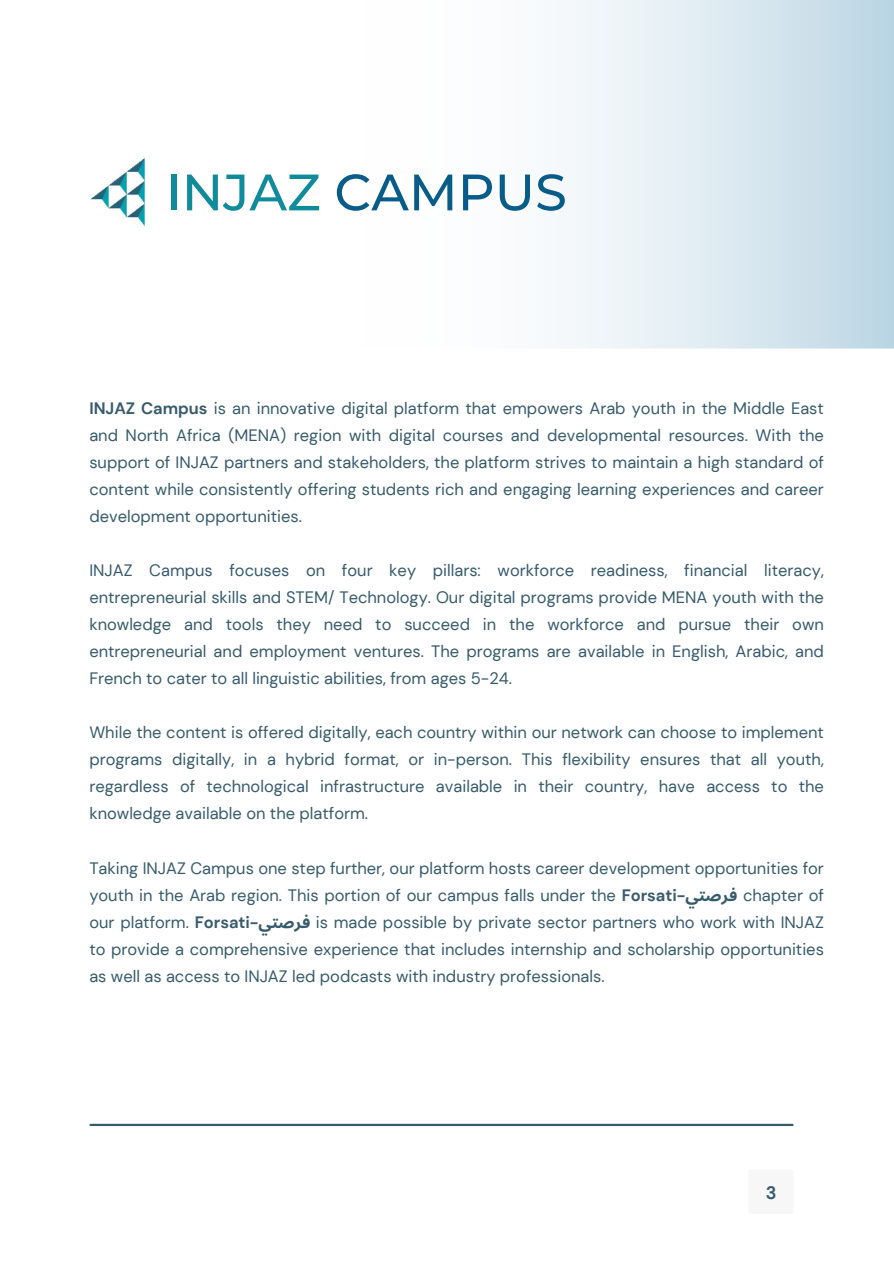
<style>
.page{position:relative;width:894px;height:1264px;background:#fff}
.page>*{position:absolute;margin:0;border:0;box-sizing:border-box;transform-origin:0 0}
.t1{font:500 51.15px "Montserrat";color:#075c89}
.t2{font:700 18px "DM Sans";color:#365b6d}
.t3{font:16.5px/27px "DM Sans";color:#365b6d;text-align:justify}
.s1{color:#0f8b9c}
.s2{font-weight:700}
.s3{font-family:"Noto Sans Arabic";font-weight:700}
</style>
<div class="page">
<svg style="left:562px;top:0;width:331px;height:348px"></svg>
<img style="left:90px;top:158px;width:55px;height:69px">
<div style="left:748px;top:1169px;width:45px;height:45px;background:#f7f7f7;border-radius:2px"></div>
<hr style="left:90px;top:1123px;width:702px;height:2px;background:#365b6d">
<h1 class="t1" style="left:166px;top:161px;width:402px"><span class="s1">INJAZ</span> CAMPUS</h1>
<p class="t3" style="left:89px;top:395px;width:735px"><span class="s2">INJAZ Campus</span> is an innovative digital platform that empowers Arab youth in the Middle East and North Africa (MENA) region with digital courses and developmental resources. With the support of INJAZ partners and stakeholders, the platform strives to maintain a high standard of content while consistently offering students rich and engaging learning experiences and career development opportunities.</p>
<p class="t3" style="left:89px;top:557px;width:735px">INJAZ Campus focuses on four key pillars: workforce readiness, financial literacy, entrepreneurial skills and STEM/ Technology. Our digital programs provide MENA youth with the knowledge and tools they need to succeed in the workforce and pursue their own entrepreneurial and employment ventures. The programs are available in English, Arabic, and French to cater to all linguistic abilities, from ages 5-24.</p>
<p class="t3" style="left:89px;top:719px;width:735px">While the content is offered digitally, each country within our network can choose to implement programs digitally, in a hybrid format, or in-person. This flexibility ensures that all youth, regardless of technological infrastructure available in their country, have access to the knowledge available on the platform.</p>
<p class="t3" style="left:89px;top:854px;width:735px">Taking INJAZ Campus one step further, our platform hosts career development opportunities for youth in the Arab region. This portion of our campus falls under the <span class="s2">Forsati-</span><span class="s3">ي صت فر</span> chapter of our platform. <span class="s2">Forsati-</span><span class="s3">ي صت فر</span> is made possible by private sector partners who work with INJAZ to provide a comprehensive experience that includes internship and scholarship opportunities as well as access to INJAZ led podcasts with industry professionals.</p>
<p class="t2" style="left:765px;top:1180px;width:12px">3</p>
</div>
